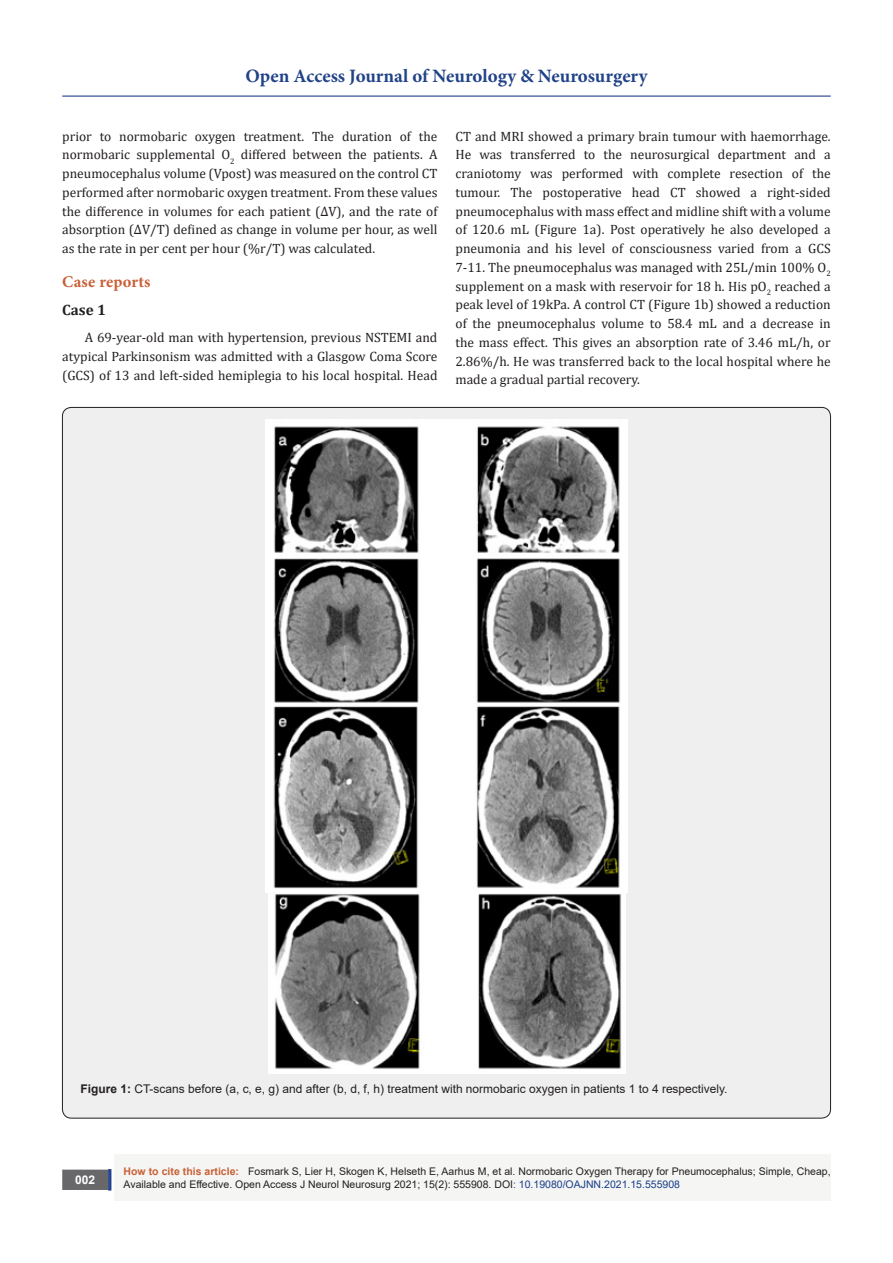
<style>
.page{position:relative;width:893px;height:1263px;background:#fff}
.page>*{position:absolute;margin:0;border:0;box-sizing:border-box;transform-origin:0 0}
.t1{font:700 18.9px "Minion Pro";color:#204287}
.t2{font:700 16.5px "Minion Pro";letter-spacing:.015em;color:#ca5f37}
.List_Paragraph{font:700 15px "Cambria";color:#231f20}
.t3{font:13.5px/18.8px "Cambria";color:#231f20;text-align:justify}
.t4{font:12px "Arial";color:#231f20}
.t5{font:700 12px "Arial";color:#fff}
.t6{font:10.5px/12.6px "Arial";color:#231f20}
.s1{font-weight:700}
.s2{font-weight:700;color:#ca6035}
.s3{color:#183f89}
</style>
<div class="page">
<div style="left:115px;top:1154px;width:716px;height:47px;background:#f5f5f4"></div>
<div style="left:63px;top:1170px;width:44px;height:19px;background:#68676a"></div>
<div style="left:62px;top:1169px;width:46px;height:21px;border:2px solid #68676a"></div>
<div style="left:108px;top:1169px;width:3px;height:21px;background:#1c6d90;border:2px solid #253f8e"></div>
<hr style="left:62px;top:96px;width:769px;height:1px;background:#253f8e">
<div style="left:62px;top:407px;width:768px;height:711px;background:#efeff0;border-radius:9px"></div>
<img style="left:265px;top:420px;width:363px;height:473px">
<img style="left:269px;top:892px;width:357px;height:182px">
<h1 class="t1" style="left:245px;top:63px;width:404px">Open Access Journal of Neurology &amp; Neurosurgery</h1>
<p class="t3" style="left:62px;top:126px;width:377px">prior to normobaric oxygen treatment. The duration of the normobaric supplemental O<sub>2</sub> differed between the patients. A pneumocephalus volume (Vpost) was measured on the control CT performed after normobaric oxygen treatment. From these values the difference in volumes for each patient (ΔV), and the rate of absorption (ΔV/T) defined as change in volume per hour, as well as the rate in per cent per hour (%r/T) was calculated.</p>
<p class="t2" style="left:62px;top:270px;width:90px">Case reports</p>
<p class="List_Paragraph" style="left:62px;top:299px;width:45px">Case 1</p>
<p class="t3" style="left:62px;top:328px;width:377px;text-indent:22px">A 69-year-old man with hypertension, previous NSTEMI and atypical Parkinsonism was admitted with a Glasgow Coma Score (GCS) of 13 and left-sided hemiplegia to his local hospital. Head</p>
<p class="t3" style="left:455px;top:126px;width:377px">CT and MRI showed a primary brain tumour with haemorrhage.<br>He was transferred to the neurosurgical department and a craniotomy was performed with complete resection of the tumour. The postoperative head CT showed a right-sided pneumocephalus with mass effect and midline shift with a volume of 120.6 mL (Figure 1a). Post operatively he also developed a pneumonia and his level of consciousness varied from a GCS 7-11. The pneumocephalus was managed with 25L/min 100% O<sub>2 </sub>supplement on a mask with reservoir for 18 h. His pO<sub>2</sub> reached a peak level of 19kPa. A control CT (Figure 1b) showed a reduction of the pneumocephalus volume to 58.4 mL and a decrease in the mass effect. This gives an absorption rate of 3.46 mL/h, or 2.86%/h. He was transferred back to the local hospital where he made a gradual partial recovery.</p>
<p class="t4" style="left:81px;top:1080px;width:648px"><span class="s1">Figure 1:</span> CT-scans before (a, c, e, g) and after (b, d, f, h) treatment with normobaric oxygen in patients 1 to 4 respectively.</p>
<p class="t5" style="left:75px;top:1171px;width:22px">002</p>
<p class="t6" style="left:124px;top:1165px;width:709px"><span class="s2">How to cite this article:</span> Fosmark S, Lier H, Skogen K, Helseth E, Aarhus M, et al. Normobaric Oxygen Therapy for Pneumocephalus; Simple, Cheap,<br>Available and Effective. Open Access J Neurol Neurosurg 2021; 15(2): 555908. DOI<span class="s3">: 10.19080/OAJNN.2021.15.555908</span></p>
</div>
